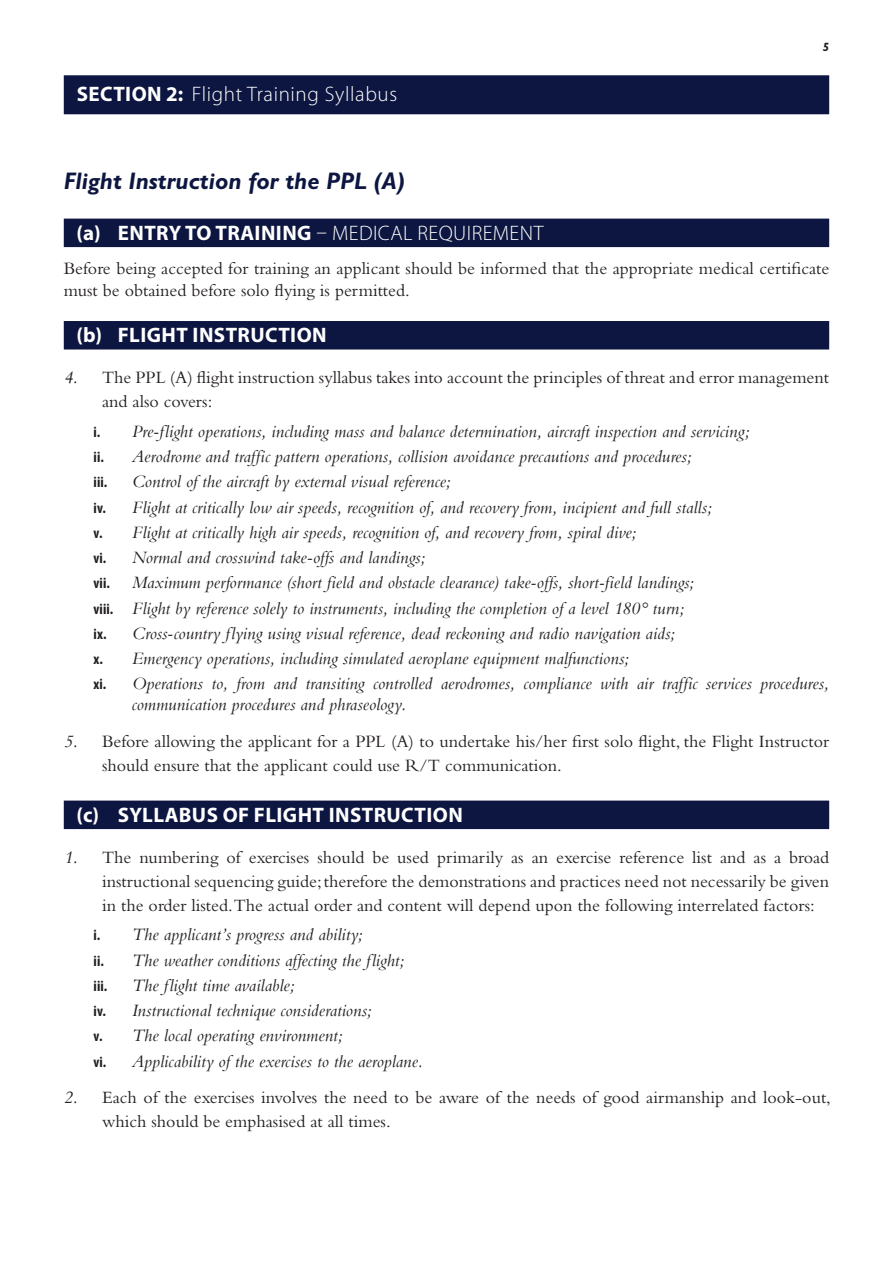
<style>
.page{position:relative;width:893px;height:1263px;background:#fff}
.page>*{position:absolute;margin:0;border:0;box-sizing:border-box;transform-origin:0 0}
.heading_1_blue{font:italic 700 24px "Gill Sans";color:#0d1640}
.Heading_a__b__c{font:700 21px "Myriad Pro";letter-spacing:.02em;color:#fff}
.Heading_a__b__c-2{font:300 21px "Myriad Pro";letter-spacing:.02em;color:#fff}
.Section_1__2__3{font:300 21px "Myriad Pro";letter-spacing:.03em;color:#fff}
.t1{font:italic 18px/21px "Bembo";color:#231f20}
.body_1st_para{font:18px/24px "Bembo Std";color:#231f20}
.t2{font:700 condensed 15px "Myriad Pro";letter-spacing:.005em;color:#231f20}
.page_nos_no_line_rig{font:italic 700 12px "Gill Sans";color:#231f20}
.s1{font-weight:700}
.s2{font-family:"Bembo";font-style:italic}
.s3{font-family:"Myriad Pro";font-weight:700;font-style:normal;font-stretch:condensed;font-size:15px}
</style>
<div class="page">
<div style="left:64px;top:75px;width:765px;height:39px;background:#0d1640"></div>
<div style="left:64px;top:219px;width:765px;height:28px;background:#0d1640"></div>
<div style="left:64px;top:321px;width:765px;height:28px;background:#0d1640"></div>
<div style="left:64px;top:800px;width:765px;height:29px;background:#0d1640"></div>
<p class="Section_1__2__3" style="left:77px;top:81px;width:322px"><span class="s1">SECTION 2:</span> Flight Training Syllabus</p>
<p class="page_nos_no_line_rig" style="left:823px;top:40px;width:8px">5</p>
<p class="heading_1_blue" style="left:64px;top:167px;width:343px">Flight Instruction for the PPL (A)</p>
<p class="Heading_a__b__c-2" style="left:77px;top:220px;width:468px"><span class="s1">(a) ENTRY TO TRAINING</span> – MEDICAL REQUIREMENT</p>
<p class="body_1st_para" style="left:64px;top:257px;width:767px;line-height:21.6px">Before being accepted for training an applicant should be informed that the appropriate medical certificate must be obtained before solo flying is permitted.</p>
<p class="Heading_a__b__c" style="left:77px;top:321px;width:252px">(b) FLIGHT INSTRUCTION</p>
<p class="body_1st_para" style="left:102px;top:365px;width:729px;text-indent:-38px"><span class="s2">4.</span> The PPL (A) flight instruction syllabus takes into account the principles of threat and error management and also covers:</p>
<p class="t1" style="left:94px;top:420px;width:657px"><span class="s3">i.</span> Pre-flight operations, including mass and balance determination, aircraft inspection and servicing;</p>
<p class="t1" style="left:94px;top:445px;width:599px"><span class="s3">ii.</span> Aerodrome and traffic pattern operations, collision avoidance precautions and procedures;</p>
<p class="t2" style="left:94px;top:473px;width:15px">iii.</p>
<p class="t1" style="left:132px;top:471px;width:320px">Control of the aircraft by external visual reference;</p>
<p class="t1" style="left:94px;top:496px;width:620px"><span class="s3">iv.</span> Flight at critically low air speeds, recognition of, and recovery from, incipient and full stalls;</p>
<p class="t1" style="left:94px;top:521px;width:544px"><span class="s3">v.</span> Flight at critically high air speeds, recognition of, and recovery from, spiral dive;</p>
<p class="t1" style="left:94px;top:546px;width:333px"><span class="s3">vi.</span> Normal and crosswind take-offs and landings;</p>
<p class="t1" style="left:94px;top:572px;width:602px"><span class="s3">vii.</span> Maximum performance (short field and obstacle clearance) take-offs, short-field landings;</p>
<p class="t1" style="left:94px;top:597px;width:592px"><span class="s3">viii.</span> Flight by reference solely to instruments, including the completion of a level 180° turn;</p>
<p class="t1" style="left:94px;top:622px;width:583px"><span class="s3">ix.</span> Cross-country flying using visual reference, dead reckoning and radio navigation aids;</p>
<p class="t1" style="left:94px;top:647px;width:537px"><span class="s3">x.</span> Emergency operations, including simulated aeroplane equipment malfunctions;</p>
<p class="t1" style="left:132px;top:673px;width:699px;text-indent:-38px"><span class="s3">xi.</span> Operations to, from and transiting controlled aerodromes, compliance with air traffic services procedures, communication procedures and phraseology.</p>
<p class="body_1st_para" style="left:102px;top:729px;width:729px;text-indent:-38px"><span class="s2">5.</span> Before allowing the applicant for a PPL (A) to undertake his/her first solo flight, the Flight Instructor should ensure that the applicant could use R/T communication.</p>
<p class="Heading_a__b__c" style="left:77px;top:801px;width:388px">(c) SYLLABUS OF FLIGHT INSTRUCTION</p>
<p class="body_1st_para" style="left:102px;top:845px;width:729px;text-align:justify;text-indent:-38px"><span class="s2">1.</span> The numbering of exercises should be used primarily as an exercise reference list and as a broad instructional sequencing guide; therefore the demonstrations and practices need not necessarily be given in the order listed.The actual order and content will depend upon the following interrelated factors:</p>
<p class="t1" style="left:94px;top:924px;width:271px"><span class="s3">i.</span> The applicant’s progress and ability;</p>
<p class="t1" style="left:94px;top:949px;width:312px"><span class="s3">ii.</span> The weather conditions affecting the flight;</p>
<p class="t2" style="left:94px;top:976px;width:15px">iii.</p>
<p class="t1" style="left:132px;top:974px;width:164px">The flight time available;</p>
<p class="t1" style="left:94px;top:999px;width:280px"><span class="s3">iv.</span> Instructional technique considerations;</p>
<p class="t1" style="left:94px;top:1025px;width:251px"><span class="s3">v.</span> The local operating environment;</p>
<p class="t1" style="left:94px;top:1050px;width:331px"><span class="s3">vi.</span> Applicability of the exercises to the aeroplane.</p>
<p class="body_1st_para" style="left:102px;top:1085px;width:730px;text-indent:-38px"><span class="s2">2.</span> Each of the exercises involves the need to be aware of the needs of good airmanship and look-out, which should be emphasised at all times.</p>
</div>
